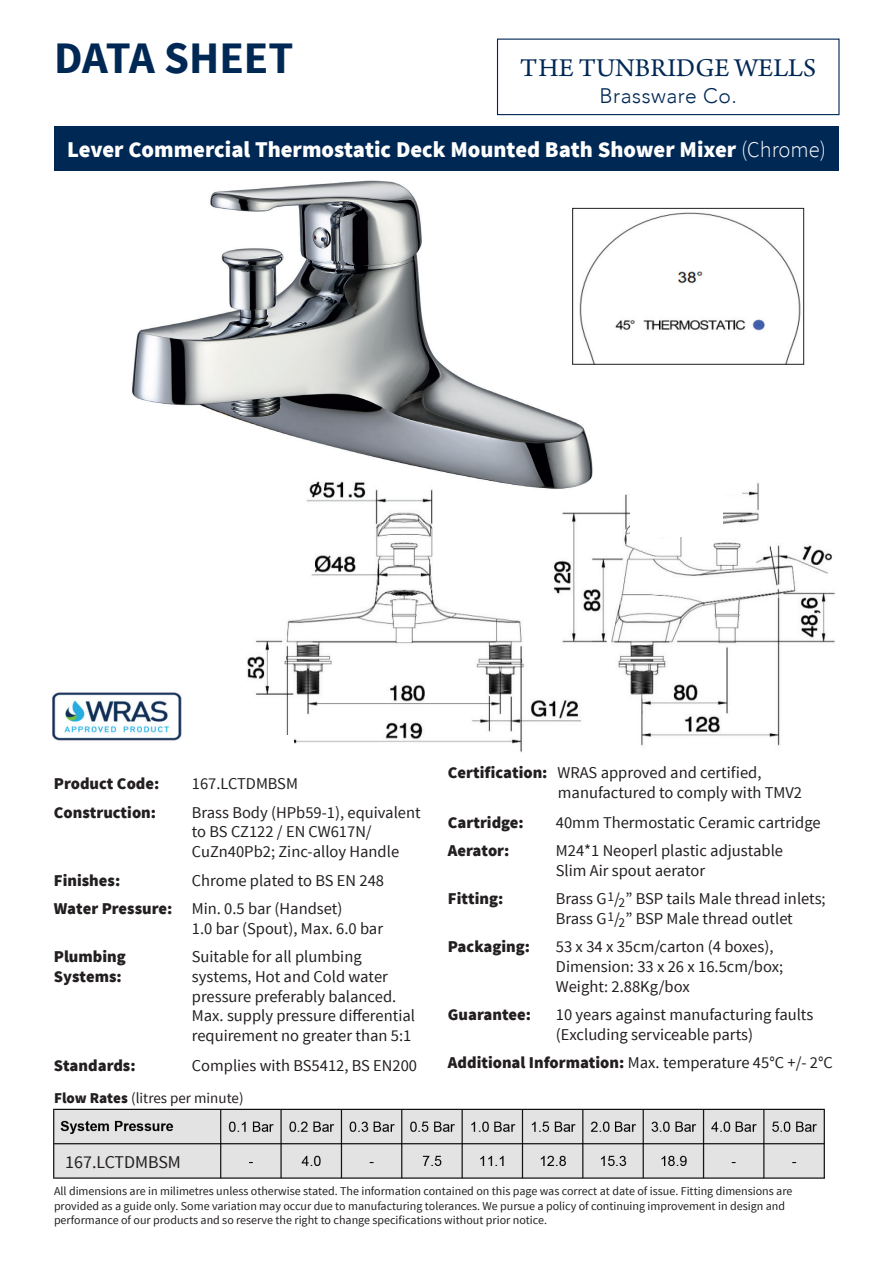
<style>
.page{position:relative;width:893px;height:1263px;background:#fff}
.page>*{position:absolute;margin:0;border:0;box-sizing:border-box;transform-origin:0 0}
.t1{font:700 45px "Source Sans Pro";color:#002854}
.t2{font:27px "Arno Pro";color:#002854}
.t3{font:900 22.5px "Source Sans Pro";color:#fff}
.t4{font:300 21px "Avenir";letter-spacing:.025em;color:#002854}
.t5{font:18px "Source Sans Pro";color:#231f20}
.t6{font:16.5px/19.8px "Source Sans Pro";color:#231f20}
.t7{font:900 16.5px "Source Sans Pro";color:#231f20}
.t8{font:15px "Source Sans Pro";color:#231f20}
.t9{font:12px/14.4px "Source Sans Pro";color:#231f20}
.s1{font-weight:300}
.s2{font-weight:900}
</style>
<div class="page">
<img style="left:247px;top:482px;width:588px;height:270px">
<div style="left:497px;top:39px;width:342px;height:76px;border:1px solid #002854"></div>
<img style="left:53px;top:1108px;width:772px;height:71px">
<div style="left:54px;top:126px;width:785px;height:45px;background:#002854"></div>
<div style="left:574px;top:446px;width:34px;height:66px;background:#fff"></div>
<div style="left:156px;top:735px;width:137px;height:24px;background:#fff"></div>
<div style="left:631px;top:485px;width:92px;height:51px;background:#fff"></div>
<img style="left:52px;top:692px;width:130px;height:49px">
<img style="left:131px;top:180px;width:611px;height:315px">
<img style="left:574px;top:210px;width:227px;height:152px">
<div style="left:572px;top:208px;width:232px;height:156px;border:1px solid #231f20"></div>
<h1 class="t1" style="left:54px;top:29px;width:241px">DATA SHEET</h1>
<h2 class="t2" style="left:520px;top:52px;width:297px">THE TUNBRIDGE WELLS</h2>
<p class="t4" style="left:599px;top:83px;width:139px">Brassware Co.</p>
<h3 class="t3" style="left:67px;top:135px;width:760px">Lever Commercial Thermostatic Deck Mounted Bath Shower Mixer <span class="s1">(Chrome)</span></h3>
<p class="t7" style="left:54px;top:773px;width:107px">Product Code:</p>
<p class="t6" style="left:192px;top:774px;width:108px">167.LCTDMBSM</p>
<p class="t7" style="left:54px;top:801px;width:104px">Construction:</p>
<p class="t6" style="left:192px;top:802px;width:230px">Brass Body (HPb59-1), equivalent to BS CZ122 / EN CW617N/<br>CuZn40Pb2; Zinc-alloy Handle</p>
<p class="t7" style="left:54px;top:869px;width:68px">Finishes:</p>
<p class="t6" style="left:54px;top:866px;width:332px;line-height:28.3px;text-indent:138px">Chrome plated to BS EN 248<br><span class="s2">Water Pressure:</span> Min. 0.5 bar (Handset)</p>
<p class="t6" style="left:192px;top:918px;width:193px">1.0 bar (Spout), Max. 6.0 bar</p>
<p class="t7" style="left:54px;top:946px;width:73px">Plumbing</p>
<p class="t6" style="left:192px;top:947px;width:171px">Suitable for all plumbing</p>
<p class="t7" style="left:54px;top:965px;width:69px">Systems:</p>
<p class="t6" style="left:192px;top:967px;width:225px">systems, Hot and Cold water pressure preferably balanced.<br>Max. supply pressure differential requirement no greater than 5:1</p>
<p class="t7" style="left:54px;top:1055px;width:83px">Standards:</p>
<p class="t6" style="left:192px;top:1056px;width:227px">Complies with BS5412, BS EN200</p>
<p class="t8" style="left:54px;top:1088px;width:191px"><span class="s2">Flow Rates</span> (litres per minute)</p>
<p class="t5" style="left:65px;top:1151px;width:117px">167.LCTDMBSM</p>
<p class="t6" style="left:558px;top:763px;width:246px;text-indent:-110px"><span class="s2">Certification:</span> WRAS approved and certified, manufactured to comply with TMV2</p>
<p class="t7" style="left:448px;top:811px;width:77px">Cartridge:</p>
<p class="t6" style="left:556px;top:813px;width:266px">40mm Thermostatic Ceramic cartridge</p>
<p class="t7" style="left:448px;top:840px;width:63px">Aerator:</p>
<p class="t6" style="left:556px;top:841px;width:229px">M24*1 Neoperl plastic adjustable<br>Slim Air spout aerator</p>
<p class="t7" style="left:448px;top:888px;width:57px">Fitting:</p>
<p class="t6" style="left:556px;top:889px;width:271px">Brass G<sup>1</sup>/<sub>2</sub>” BSP tails Male thread inlets;<br>Brass G<sup>1</sup>/<sub>2</sub>” BSP Male thread outlet</p>
<p class="t7" style="left:448px;top:936px;width:84px">Packaging:</p>
<p class="t6" style="left:556px;top:937px;width:229px">53 x 34 x 35cm/carton (4 boxes),<br>Dimension: 33 x 26 x 16.5cm/box;<br>Weight: 2.88Kg/box</p>
<p class="t7" style="left:448px;top:1004px;width:85px">Guarantee:</p>
<p class="t6" style="left:556px;top:1005px;width:259px">10 years against manufacturing faults (Excluding serviceable parts)</p>
<p class="t6" style="left:448px;top:1053px;width:387px"><span class="s2">Additional Information:</span> Max. temperature 45°C +/- 2°C</p>
<p class="t9" style="left:54px;top:1184px;width:740px">All dimensions are in milimetres unless otherwise stated. The information contained on this page was correct at date of issue. Fitting dimensions are provided as a guide only. Some variation may occur due to manufacturing tolerances. We pursue a policy of continuing improvement in design and performance of our products and so reserve the right to change specifications without prior notice.</p>
</div>
